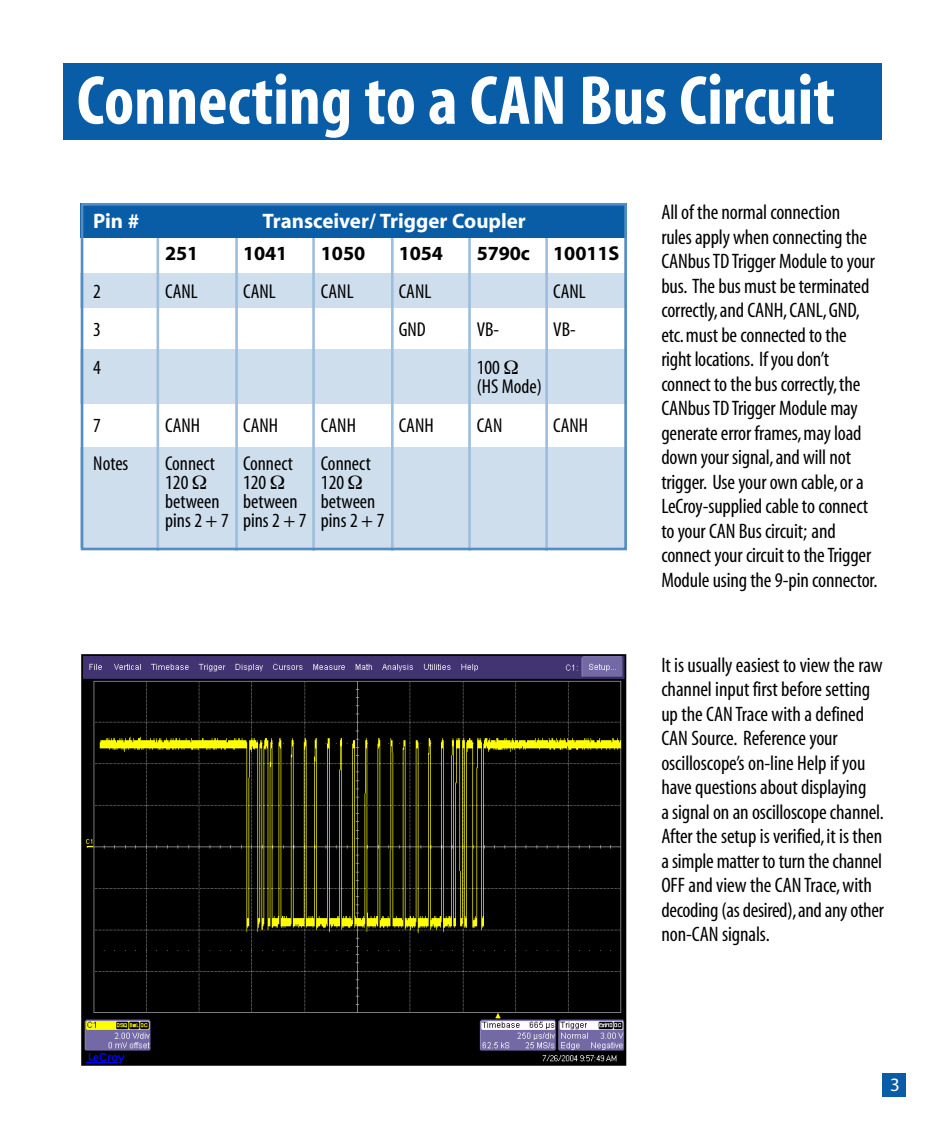
<style>
.page{position:relative;width:945px;height:1134px;background:#fff}
.page>*{position:absolute;margin:0;border:0;box-sizing:border-box;transform-origin:0 0}
.t1{font:70px "Myriad MM 700 300";color:#fff}
.t2{font:21px/24.5px "Myriad MM 400 300";letter-spacing:-.01em;color:#000}
.t3{font:700 21px "Myriad";color:#fff}
.t4{font:20.12px/19.2px "Myriad MM 400 300";color:#000}
.t5{font:700 20.12px "Myriad";letter-spacing:-.005em;color:#000}
.t6{font:18.9px "Myriad MM 400 600";color:#fff}
</style>
<div class="page">
<div style="left:81px;top:349px;width:546px;height:55px;background:#cedeed"></div>
<div style="left:81px;top:447px;width:546px;height:101px;background:#cedeed"></div>
<div style="left:81px;top:273px;width:546px;height:35px;background:#cedeed"></div>
<div style="left:882px;top:1073px;width:24px;height:24px;background:#095ca6"></div>
<div style="left:443px;top:63px;width:439px;height:77px;background:#095ca6"></div>
<div style="left:63px;top:63px;width:380px;height:77px;background:#095ca6"></div>
<img style="left:84px;top:657px;width:539px;height:406px">
<div style="left:81px;top:654px;width:545px;height:412px;border:2px solid #000"></div>
<hr style="left:157px;top:205px;width:2px;height:346px;background:#9dbedc">
<hr style="left:235px;top:205px;width:3px;height:346px;background:#9dbedc">
<hr style="left:312px;top:205px;width:3px;height:346px;background:#9dbedc">
<hr style="left:391px;top:205px;width:3px;height:346px;background:#9dbedc">
<hr style="left:468px;top:205px;width:3px;height:346px;background:#9dbedc">
<hr style="left:545px;top:205px;width:3px;height:346px;background:#9dbedc">
<div style="left:81px;top:203px;width:546px;height:35px;background:#095ca6"></div>
<div style="left:81px;top:203px;width:546px;height:347px;border:3px solid #538dc1"></div>
<h1 class="t1" style="left:77px;top:74px;width:760px">Connecting to a CAN Bus Circuit</h1>
<p class="t3" style="left:93px;top:213px;width:48px">Pin #</p>
<p class="t3" style="left:263px;top:213px;width:265px">Transceiver/ Trigger Coupler</p>
<p class="t5" style="left:165px;top:245px;width:35px">251</p>
<p class="t5" style="left:243px;top:245px;width:46px">1041</p>
<p class="t5" style="left:321px;top:245px;width:46px">1050</p>
<p class="t5" style="left:399px;top:245px;width:46px">1054</p>
<p class="t5" style="left:477px;top:245px;width:144px">5790c 10011S</p>
<p class="t4" style="left:93px;top:283px;width:9px">2</p>
<p class="t4" style="left:165px;top:283px;width:34px">CANL</p>
<p class="t4" style="left:243px;top:283px;width:34px">CANL</p>
<p class="t4" style="left:321px;top:283px;width:34px">CANL</p>
<p class="t4" style="left:399px;top:283px;width:34px">CANL</p>
<p class="t4" style="left:553px;top:283px;width:34px">CANL</p>
<p class="t4" style="left:93px;top:322px;width:9px">3</p>
<p class="t4" style="left:399px;top:322px;width:29px">GND</p>
<p class="t4" style="left:477px;top:322px;width:24px">VB-</p>
<p class="t4" style="left:553px;top:322px;width:24px">VB-</p>
<p class="t4" style="left:93px;top:360px;width:9px">4</p>
<p class="t4" style="left:477px;top:360px;width:67px">100<br>(HS Mode)</p>
<p class="t4" style="left:93px;top:417px;width:9px">7</p>
<p class="t4" style="left:165px;top:417px;width:37px">CANH</p>
<p class="t4" style="left:243px;top:417px;width:37px">CANH</p>
<p class="t4" style="left:321px;top:417px;width:37px">CANH</p>
<p class="t4" style="left:399px;top:417px;width:37px">CANH</p>
<p class="t4" style="left:477px;top:417px;width:27px">CAN</p>
<p class="t4" style="left:553px;top:417px;width:37px">CANH</p>
<p class="t4" style="left:93px;top:455px;width:37px">Notes</p>
<p class="t4" style="left:165px;top:455px;width:51px">Connect</p>
<p class="t4" style="left:243px;top:455px;width:51px">Connect</p>
<p class="t4" style="left:321px;top:455px;width:51px">Connect</p>
<p class="t4" style="left:165px;top:474px;width:25px">120</p>
<p class="t4" style="left:243px;top:474px;width:25px">120</p>
<p class="t4" style="left:165px;top:474px;width:221px;text-indent:156px">120 between between between pins 2 + 7 pins 2 + 7 pins 2 + 7</p>
<p class="t2" style="left:661px;top:202px;width:218px">All of the normal connection<br>rules apply when connecting the<br>CANbus TD Trigger Module to your bus. The bus must be terminated correctly,and CANH,CANL,GND, etc.must be connected to the right locations. If you don’t connect to the bus correctly,the<br>CANbus TD Trigger Module may generate error frames,may load down your signal,and will not trigger. Use your own cable,or a<br>LeCroy-supplied cable to connect to your CAN Bus circuit; and connect your circuit to the Trigger<br>Module using the 9-pin connector.</p>
<p class="t2" style="left:661px;top:654px;width:224px">It is usually easiest to view the raw channel input first before setting up the CAN Trace with a defined<br>CAN Source. Reference your oscilloscope’s on-line Help if you have questions about displaying<br>a signal on an oscilloscope channel.<br>After the setup is verified,it is then a simple matter to turn the channel<br>OFF and view the CAN Trace,with decoding (as desired),and any other non-CAN signals.</p>
<p class="t6" style="left:890px;top:1077px;width:11px">3</p>
</div>
